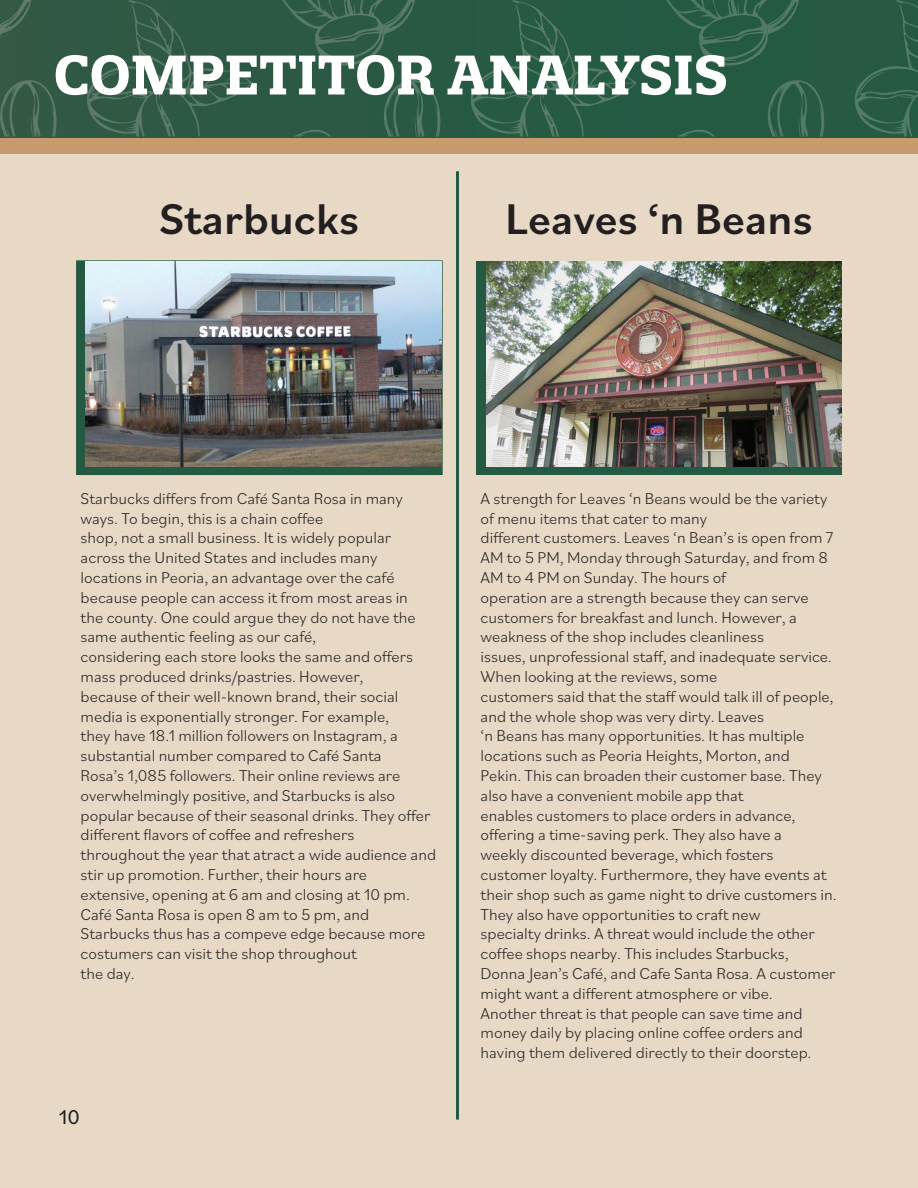
<style>
.page{position:relative;width:918px;height:1188px;background:#fff}
.page>*{position:absolute;margin:0;border:0;box-sizing:border-box;transform-origin:0 0}
.t1{font:700 54px "Quatro Slab";color:#fff}
.t2{font:500 45px "Bilo";color:#231f20}
.t3{font:21px "Bilo";color:#231f20}
.t4{font:300 16.5px/19.8px "Bilo";color:#231f20}
</style>
<div class="page">
<div style="left:0;top:0;width:918px;height:138px;background:#275943"></div>
<div style="left:0;top:138px;width:918px;height:16px;background:#c79b6d"></div>
<div style="left:0;top:154px;width:918px;height:1034px;background:#e8d9c6"></div>
<svg style="left:87px;top:0;width:166px;height:136px"></svg>
<svg style="left:295px;top:130px;width:36px;height:6px"></svg>
<svg style="left:0;top:80px;width:57px;height:56px"></svg>
<svg style="left:0;top:0;width:31px;height:39px"></svg>
<svg style="left:471px;top:0;width:166px;height:136px"></svg>
<svg style="left:679px;top:130px;width:35px;height:6px"></svg>
<svg style="left:384px;top:80px;width:56px;height:56px"></svg>
<svg style="left:282px;top:0;width:133px;height:66px"></svg>
<svg style="left:854px;top:0;width:64px;height:136px"></svg>
<svg style="left:768px;top:80px;width:56px;height:56px"></svg>
<svg style="left:666px;top:0;width:133px;height:66px"></svg>
<div style="left:76px;top:260px;width:367px;height:215px;background:#255a42;border:2px solid #255a42"></div>
<div style="left:477px;top:261px;width:365px;height:213px;background:#255a42"></div>
<img style="left:85px;top:261px;width:357px;height:205px">
<img style="left:486px;top:261px;width:356px;height:205px">
<hr style="left:456px;top:171px;width:3px;height:949px;background:#255a42">
<h1 class="t1" style="left:54px;top:41px;width:676px">COMPETITOR ANALYSIS</h1>
<h2 class="t2" style="left:159px;top:188px;width:201px">Starbucks</h2>
<h2 class="t2" style="left:505px;top:188px;width:309px">Leaves ‘n Beans</h2>
<p class="t4" style="left:81px;top:487px;width:357px">Starbucks differs from Café Santa Rosa in many ways. To begin, this is a chain coffee<br>shop, not a small business. It is widely popular across the United States and includes many locations in Peoria, an advantage over the café because people can access it from most areas in<br>the county. One could argue they do not have the same authentic feeling as our café,<br>considering each store looks the same and offers mass produced drinks/pastries. However,<br>because of their well-known brand, their social media is exponentially stronger. For example,<br>they have 18.1 million followers on Instagram, a substantial number compared to Café Santa<br>Rosa’s 1,085 followers. Their online reviews are overwhelmingly positive, and Starbucks is also popular because of their seasonal drinks. They offer different flavors of coffee and refreshers throughout the year that atract a wide audience and stir up promotion. Further, their hours are extensive, opening at 6 am and closing at 10 pm.<br>Café Santa Rosa is open 8 am to 5 pm, and Starbucks thus has a compeve edge because more costumers can visit the shop throughout<br>the day.</p>
<p class="t4" style="left:481px;top:487px;width:358px">A strength for Leaves ‘n Beans would be the variety of menu items that cater to many<br>different customers. Leaves ‘n Bean’s is open from 7<br>AM to 5 PM, Monday through Saturday, and from 8<br>AM to 4 PM on Sunday. The hours of<br>operation are a strength because they can serve customers for breakfast and lunch. However, a weakness of the shop includes cleanliness<br>issues, unprofessional staff, and inadequate service.<br>When looking at the reviews, some<br>customers said that the staff would talk ill of people, and the whole shop was very dirty. Leaves<br>‘n Beans has many opportunities. It has multiple locations such as Peoria Heights, Morton, and<br>Pekin. This can broaden their customer base. They also have a convenient mobile app that<br>enables customers to place orders in advance, offering a time-saving perk. They also have a<br>weekly discounted beverage, which fosters customer loyalty. Furthermore, they have events at their shop such as game night to drive customers in.<br>They also have opportunities to craft new<br>specialty drinks. A threat would include the other coffee shops nearby. This includes Starbucks, Donna Jean’s Café, and Cafe Santa Rosa. A customer might want a different atmosphere or vibe.<br>Another threat is that people can save time and money daily by placing online coffee orders and having them delivered directly to their doorstep.</p>
<p class="t3" style="left:58px;top:1102px;width:23px">10</p>
</div>
